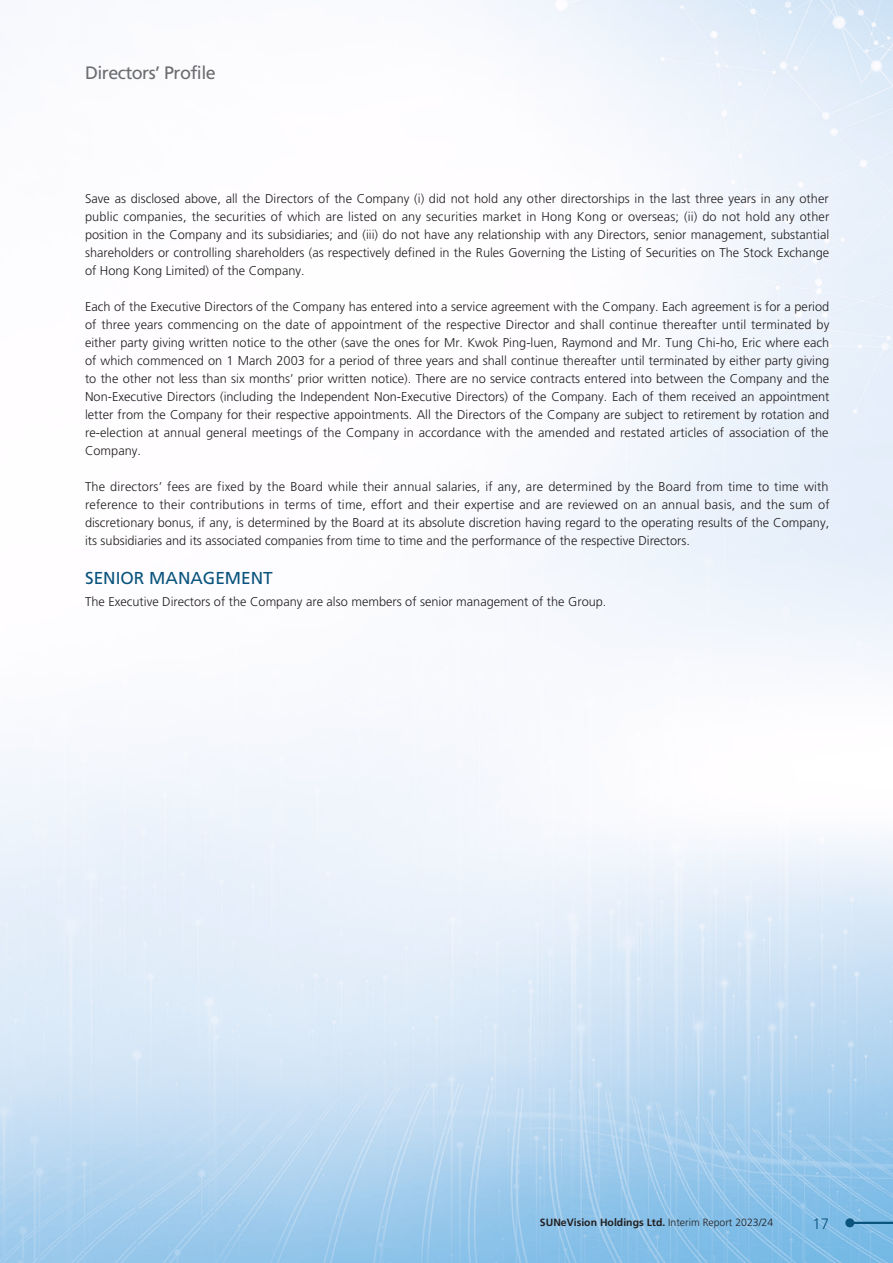
<style>
.page{position:relative;width:893px;height:1263px;background:#fff}
.page>*{position:absolute;margin:0;border:0;box-sizing:border-box;transform-origin:0 0}
.t1{font:18px "Frutiger LT Std";letter-spacing:-.03em;color:#6c6d70}
.t2{font:17.25px "Frutiger LT Std";color:#0a547d}
.t3{font:300 15px "Frutiger LT Std";color:#0a547d}
.t4{font:300 12.75px/18px "Frutiger LT Std";color:#231f20;text-align:justify}
.t5{font:700 10.5px "Frutiger LT Std";color:#231f20}
.s1{font-weight:300}
</style>
<div class="page">
<img style="left:0;top:0;width:893px;height:1263px">
<hr style="left:850px;top:1222px;width:43px;height:2px;background:#0a547d">
<div style="left:845px;top:1218px;width:9px;height:9px;background:#0a547d;border-radius:50%"></div>
<h1 class="t1" style="left:85px;top:62px;width:132px">Directors’ Profile</h1>
<p class="t4" style="left:85px;top:190px;width:746px">Save as disclosed above, all the Directors of the Company (i) did not hold any other directorships in the last three years in any other public companies, the securities of which are listed on any securities market in Hong Kong or overseas; (ii) do not hold any other position in the Company and its subsidiaries; and (iii) do not have any relationship with any Directors, senior management, substantial shareholders or controlling shareholders (as respectively defined in the Rules Governing the Listing of Securities on The Stock Exchange of Hong Kong Limited) of the Company.</p>
<p class="t4" style="left:85px;top:298px;width:746px">Each of the Executive Directors of the Company has entered into a service agreement with the Company. Each agreement is for a period of three years commencing on the date of appointment of the respective Director and shall continue thereafter until terminated by either party giving written notice to the other (save the ones for Mr. Kwok Ping-luen, Raymond and Mr. Tung Chi-ho, Eric where each of which commenced on 1 March 2003 for a period of three years and shall continue thereafter until terminated by either party giving to the other not less than six months’ prior written notice). There are no service contracts entered into between the Company and the Non-Executive Directors (including the Independent Non-Executive Directors) of the Company. Each of them received an appointment letter from the Company for their respective appointments. All the Directors of the Company are subject to retirement by rotation and re-election at annual general meetings of the Company in accordance with the amended and restated articles of association of the Company.</p>
<p class="t4" style="left:85px;top:478px;width:746px">The directors’ fees are fixed by the Board while their annual salaries, if any, are determined by the Board from time to time with reference to their contributions in terms of time, effort and their expertise and are reviewed on an annual basis, and the sum of discretionary bonus, if any, is determined by the Board at its absolute discretion having regard to the operating results of the Company, its subsidiaries and its associated companies from time to time and the performance of the respective Directors.</p>
<h2 class="t2" style="left:85px;top:568px;width:189px">SENIOR MANAGEMENT</h2>
<p class="t4" style="left:85px;top:593px;width:523px">The Executive Directors of the Company are also members of senior management of the Group.</p>
<p class="t5" style="left:540px;top:1216px;width:235px">SUNeVision Holdings Ltd. <span class="s1">Interim Report 2023/24</span></p>
<p class="t3" style="left:812px;top:1215px;width:18px">17</p>
</div>
